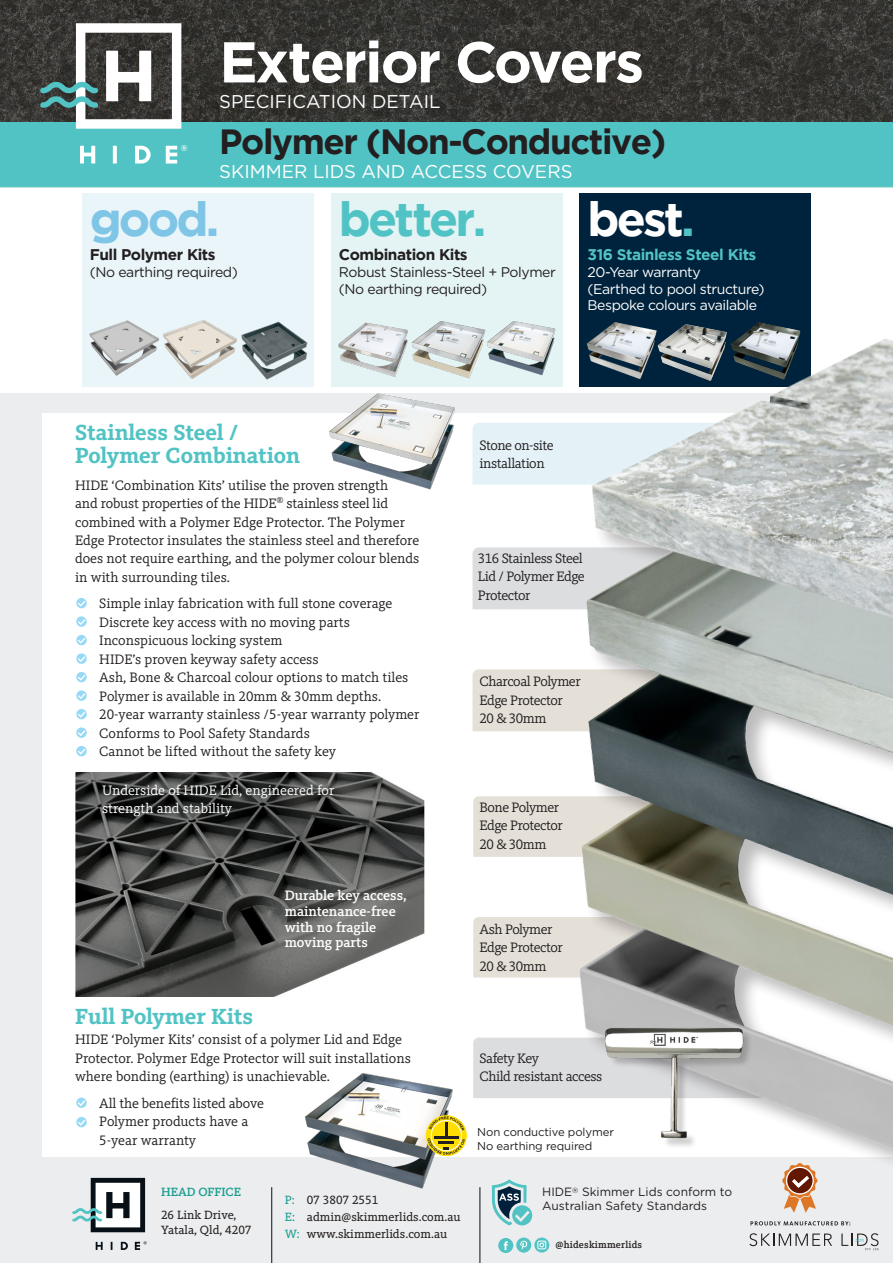
<style>
.page{position:relative;width:893px;height:1263px;background:#fff}
.page>*{position:absolute;margin:0;border:0;box-sizing:border-box;transform-origin:0 0}
.t1{font:700 57.45px "Gotham";letter-spacing:-.03em;color:#fff}
.t2{font:700 47.55px "Gotham";letter-spacing:-.06em;color:#52c3c4}
.t3{font:700 47.55px "Gotham";color:#7fc5e5}
.t4{font:700 47.55px "Gotham";color:#fff}
.t5{font:700 34.95px "Gotham";letter-spacing:-.04em;color:#231f20}
.t6{font:700 22.65px/22.6px "FF Kievit Slab";color:#52c3c4}
.t7{font:18.45px "Gotham";color:#fff}
.t8{font:700 15.45px "Gotham";letter-spacing:-.03em;color:#231f20}
.t9{font:700 15.45px "Gotham";letter-spacing:-.03em;color:#52c3c4}
.Paragraph_Style_1{font:14.25px/18.5px "FF Kievit Slab";letter-spacing:-.01em;color:#231f20}
.Paragraph_Style_1-2{font:14.25px/18.5px "FF Kievit Slab";letter-spacing:-.03em;color:#231f20}
.Paragraph_Style_1-3{font:14.25px/18.5px "FF Kievit Slab";letter-spacing:-.04em;color:#231f20}
.t10{font:500 14.25px/15.6px "FF Kievit Slab";color:#fff}
.t11{font:14.25px/18.5px "FF Kievit Slab";color:#fff}
.Paragraph_Style_1-4{font:14.25px/18.5px "FF Kievit Slab";letter-spacing:-.035em;color:#231f20}
.t12{font:14.1px "Gotham";letter-spacing:-.03em;color:#231f20}
.t13{font:14.1px "Gotham";letter-spacing:-.03em;color:#fff}
.t14{font:12.45px/15.1px "FF Kievit Slab";color:#231f20}
.t15{font:500 12.45px "FF Kievit Slab";color:#1a9d91}
.t16{font:12px/14.4px "Gotham";color:#231f20}
.t17{font:11.4px "Gotham";letter-spacing:-.01em;color:#231f20}
.t18{font:500 10.05px "FF Kievit Slab";letter-spacing:.02em;color:#231f20}
.t19{font:700 8.25px "Gotham";color:#fff}
.s1{color:#52c3c4}
.s2{color:#1a9d91}
</style>
<div class="page">
<div style="left:0;top:393px;width:893px;height:870px;background:#ecedee"></div>
<div style="left:43px;top:413px;width:850px;height:744px;background:#fff"></div>
<div style="left:473px;top:796px;width:51px;height:61px;background:#e5e0d7"></div>
<div style="left:473px;top:669px;width:51px;height:62px;background:#e5e0d7"></div>
<div style="left:473px;top:547px;width:51px;height:62px;background:#dcdddf"></div>
<div style="left:473px;top:423px;width:51px;height:62px;background:#e4f2f8"></div>
<div style="left:473px;top:917px;width:51px;height:61px;background:#e5e0d7"></div>
<div style="left:473px;top:1037px;width:51px;height:61px;background:#dcdddf"></div>
<svg style="left:783px;top:1197px;width:33px;height:16px"></svg>
<svg style="left:750px;top:1221px;width:100px;height:4px"></svg>
<svg style="left:749px;top:1233px;width:83px;height:13px"></svg>
<svg style="left:841px;top:1233px;width:37px;height:17px"></svg>
<svg style="left:492px;top:1179px;width:40px;height:46px"></svg>
<hr style="left:271px;top:1187px;width:1px;height:76px;background:#071017">
<hr style="left:480px;top:1187px;width:1px;height:76px;background:#071017">
<svg style="left:76px;top:597px;width:11px;height:11px"></svg>
<svg style="left:76px;top:616px;width:11px;height:11px"></svg>
<svg style="left:76px;top:635px;width:11px;height:10px"></svg>
<svg style="left:76px;top:653px;width:11px;height:11px"></svg>
<svg style="left:76px;top:672px;width:11px;height:10px"></svg>
<svg style="left:76px;top:690px;width:11px;height:11px"></svg>
<svg style="left:76px;top:709px;width:11px;height:10px"></svg>
<svg style="left:76px;top:727px;width:11px;height:11px"></svg>
<svg style="left:76px;top:746px;width:11px;height:10px"></svg>
<img style="left:75px;top:773px;width:349px;height:224px">
<img style="left:305px;top:1073px;width:148px;height:116px">
<svg style="left:76px;top:1097px;width:11px;height:11px"></svg>
<svg style="left:76px;top:1117px;width:11px;height:10px"></svg>
<div style="left:0;top:122px;width:893px;height:65px;background:#52c3c4"></div>
<svg style="left:96px;top:1242px;width:7px;height:8px"></svg>
<svg style="left:121px;top:1242px;width:7px;height:8px"></svg>
<svg style="left:72px;top:1178px;width:73px;height:54px"></svg>
<svg style="left:135px;top:1241px;width:12px;height:9px"></svg>
<svg style="left:534px;top:1237px;width:15px;height:15px"></svg>
<div style="left:537px;top:1241px;width:9px;height:8px;border:1px solid #fff;border-radius:2px"></div>
<svg style="left:539px;top:1242px;width:6px;height:5px"></svg>
<svg style="left:498px;top:1237px;width:33px;height:16px"></svg>
<div style="left:426px;top:1115px;width:41px;height:41px;background:#ffde00;border-radius:50%"></div>
<hr style="left:445px;top:1122px;width:3px;height:15px;background:#231f20">
<hr style="left:434px;top:1136px;width:24px;height:3px;background:#231f20">
<div style="left:431px;top:1120px;width:31px;height:31px;border:1px solid #fff;border-radius:50%"></div>
<svg style="left:429px;top:1116px;width:35px;height:15px"></svg>
<svg style="left:427px;top:1138px;width:38px;height:17px"></svg>
<img style="left:0;top:0;width:893px;height:122px">
<svg style="left:80px;top:146px;width:15px;height:18px"></svg>
<svg style="left:113px;top:146px;width:4px;height:18px"></svg>
<svg style="left:135px;top:146px;width:16px;height:18px"></svg>
<svg style="left:166px;top:146px;width:11px;height:18px"></svg>
<svg style="left:40px;top:23px;width:141px;height:106px"></svg>
<img style="left:329px;top:393px;width:126px;height:97px">
<div style="left:579px;top:193px;width:231px;height:194px;background:#00233d"></div>
<div style="left:331px;top:193px;width:232px;height:194px;background:#e4f4f4"></div>
<div style="left:83px;top:193px;width:231px;height:194px;background:#eaf5fa"></div>
<img style="left:241px;top:321px;width:67px;height:59px">
<img style="left:163px;top:321px;width:73px;height:57px">
<img style="left:89px;top:321px;width:69px;height:54px">
<img style="left:487px;top:321px;width:37px;height:49px">
<img style="left:338px;top:322px;width:70px;height:55px">
<img style="left:412px;top:321px;width:74px;height:58px">
<div style="left:578px;top:338px;width:315px;height:859px;background:#231f20;opacity:.3"></div>
<img style="left:524px;top:307px;width:369px;height:860px">
<div style="left:607px;top:1029px;width:146px;height:120px;background:#231f20;opacity:.22"></div>
<img style="left:598px;top:1020px;width:153px;height:126px">
<p class="t19" style="left:181px;top:144px;width:8px">®</p>
<p class="t1" style="left:219px;top:29px;width:426px">Exterior Covers</p>
<p class="t7" style="left:219px;top:92px;width:223px">SPECIFICATION DETAIL</p>
<p class="t5" style="left:219px;top:122px;width:449px">Polymer (Non-Conductive)</p>
<p class="t7" style="left:219px;top:162px;width:355px">SKIMMER LIDS AND ACCESS COVERS</p>
<p class="t3" style="left:90px;top:192px;width:131px">good.</p>
<p class="t2" style="left:339px;top:192px;width:149px">better.</p>
<p class="t4" style="left:588px;top:192px;width:109px">best<span class="s1">.</span></p>
<p class="t8" style="left:90px;top:245px;width:127px">Full Polymer Kits</p>
<p class="t12" style="left:90px;top:264px;width:150px">(No earthing required)</p>
<p class="t8" style="left:339px;top:245px;width:130px">Combination Kits</p>
<p class="t12" style="left:339px;top:264px;width:218px">Robust Stainless-Steel + Polymer</p>
<p class="t12" style="left:339px;top:281px;width:150px">(No earthing required)</p>
<p class="t9" style="left:588px;top:245px;width:170px">316 Stainless Steel Kits</p>
<p class="t13" style="left:588px;top:264px;width:115px">20-Year warranty</p>
<p class="t13" style="left:588px;top:281px;width:179px">(Earthed to pool structure)</p>
<p class="t13" style="left:588px;top:298px;width:171px">Bespoke colours available</p>
<p class="t6" style="left:75px;top:421px;width:226px">Stainless Steel /<br>Polymer Combination</p>
<p class="Paragraph_Style_1" style="left:75px;top:475px;width:346px">HIDE ‘Combination Kits’ utilise the proven strength<br>and robust properties of the HIDE<sup>®</sup> stainless steel lid combined with a Polymer Edge Protector. The Polymer Edge Protector insulates the stainless steel and therefore does not require earthing, and the polymer colour blends in with surrounding tiles.</p>
<p class="Paragraph_Style_1" style="left:99px;top:594px;width:295px">Simple inlay fabrication with full stone coverage</p>
<p class="Paragraph_Style_1" style="left:99px;top:613px;width:252px">Discrete key access with no moving parts<br>Inconspicuous locking system</p>
<p class="Paragraph_Style_1" style="left:99px;top:650px;width:221px">HIDE’s proven keyway safety access</p>
<p class="Paragraph_Style_1" style="left:99px;top:668px;width:311px">Ash, Bone &amp; Charcoal colour options to match tiles</p>
<p class="Paragraph_Style_1" style="left:99px;top:686px;width:283px">Polymer is available in 20mm &amp; 30mm depths.</p>
<p class="Paragraph_Style_1" style="left:99px;top:705px;width:322px">20-year warranty stainless /5-year warranty polymer<br>Conforms to Pool Safety Standards</p>
<p class="Paragraph_Style_1" style="left:99px;top:742px;width:238px">Cannot be lifted without the safety key</p>
<p class="t11" style="left:102px;top:781px;width:234px">Underside of HIDE Lid, engineered for strength and stability</p>
<p class="t10" style="left:285px;top:888px;width:124px">Durable key access, maintenance-free with no fragile moving parts</p>
<p class="t6" style="left:75px;top:1005px;width:180px">Full Polymer Kits</p>
<p class="Paragraph_Style_1" style="left:75px;top:1030px;width:337px">HIDE ‘Polymer Kits’ consist of a polymer Lid and Edge<br>Protector. Polymer Edge Protector will suit installations where bonding (earthing) is unachievable.</p>
<p class="Paragraph_Style_1" style="left:99px;top:1094px;width:166px">All the benefits listed above</p>
<p class="Paragraph_Style_1" style="left:99px;top:1112px;width:151px">Polymer products have a<br>5-year warranty</p>
<p class="t15" style="left:161px;top:1184px;width:82px">HEAD OFFICE</p>
<p class="t14" style="left:161px;top:1207px;width:92px">26 Link Drive,<br>Yatala, Qld, 4207</p>
<p class="t14" style="left:285px;top:1192px;width:95px"><span class="s2">P:</span> 07 3807 2551</p>
<p class="t14" style="left:285px;top:1209px;width:177px"><span class="s2">E:</span> admin@skimmerlids.com.au</p>
<p class="t14" style="left:285px;top:1226px;width:164px"><span class="s2">W:</span> www.skimmerlids.com.au</p>
<p class="Paragraph_Style_1-3" style="left:479px;top:435px;width:76px">Stone on-site</p>
<p class="Paragraph_Style_1-2" style="left:479px;top:454px;width:67px">installation</p>
<p class="Paragraph_Style_1-2" style="left:478px;top:549px;width:108px">316 Stainless Steel<br>Lid / Polymer Edge<br>Protector</p>
<p class="Paragraph_Style_1-4" style="left:479px;top:672px;width:103px">Charcoal Polymer<br>Edge Protector</p>
<p class="Paragraph_Style_1" style="left:479px;top:709px;width:69px">20 &amp; 30mm</p>
<p class="Paragraph_Style_1-3" style="left:479px;top:797px;width:85px">Bone Polymer<br>Edge Protector</p>
<p class="Paragraph_Style_1" style="left:479px;top:834px;width:69px">20 &amp; 30mm</p>
<p class="Paragraph_Style_1-4" style="left:479px;top:920px;width:75px">Ash Polymer</p>
<p class="Paragraph_Style_1-3" style="left:479px;top:938px;width:85px">Edge Protector</p>
<p class="Paragraph_Style_1" style="left:479px;top:957px;width:69px">20 &amp; 30mm</p>
<p class="Paragraph_Style_1-3" style="left:479px;top:1049px;width:61px">Safety Key</p>
<p class="Paragraph_Style_1-2" style="left:479px;top:1067px;width:124px">Child resistant access</p>
<p class="t17" style="left:477px;top:1126px;width:138px">Non conductive polymer</p>
<p class="t17" style="left:477px;top:1139px;width:117px">No earthing required</p>
<p class="t16" style="left:542px;top:1184px;width:192px">HIDE<sup>®</sup> Skimmer Lids conform to<br>Australian Safety Standards</p>
<p class="t18" style="left:555px;top:1238px;width:88px">@hideskimmerlids</p>
</div>
